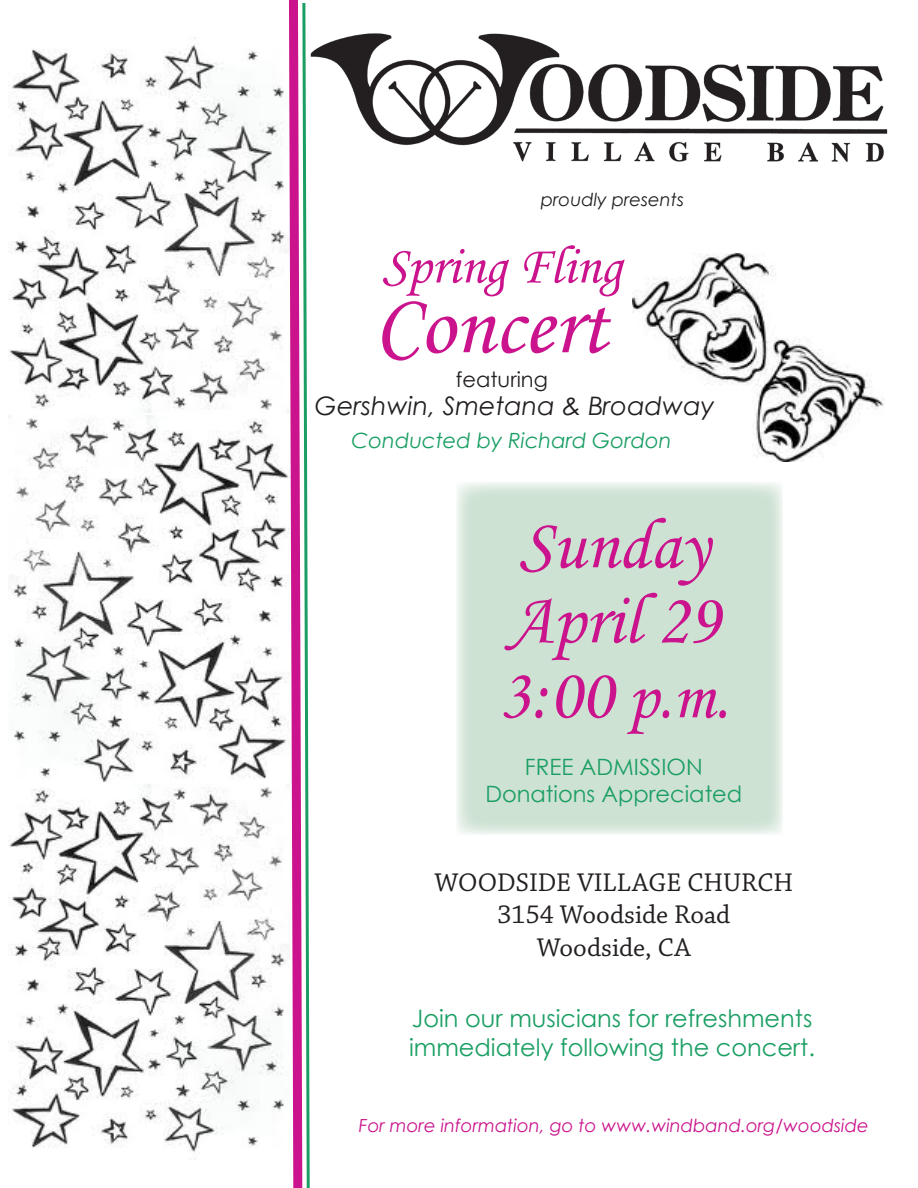
<style>
.page{position:relative;width:918px;height:1188px;background:#fff}
.page>*{position:absolute;margin:0;border:0;box-sizing:border-box;transform-origin:0 0}
.t1{font:87px "Monotype Corsiva";color:#ca138c}
.t2{font:72px "Monotype Corsiva";color:#ca138c}
.t3{font:54px "Monotype Corsiva";color:#ca138c}
.t4{font:27px "Chaparral Pro";color:#231f20}
.t5{font:italic 25.5px "Century Gothic";color:#231f20}
.t6{font:24px "Century Gothic";color:#1a9e63}
.t7{font:22.5px "Century Gothic";color:#1a9e63}
.t8{font:italic 21px "Century Gothic";color:#1a9e63}
.t9{font:21px "Century Gothic";color:#231f20}
.t10{font:italic 18px "Century Gothic";color:#ca138c}
.t11{font:italic 18px "Century Gothic";color:#231f20}
.s1{font-size:67.5px}
</style>
<div class="page">
<div style="left:456px;top:482px;width:327px;height:353px;background:#cee2d3"></div>
<img style="left:632px;top:254px;width:252px;height:208px">
<img style="left:10px;top:37px;width:274px;height:745px">
<img style="left:10px;top:785px;width:274px;height:375px">
<svg style="left:284px;top:0;width:26px;height:1188px"></svg>
<img style="left:307px;top:31px;width:581px;height:137px">
<p class="t11" style="left:541px;top:186px;width:145px">proudly presents</p>
<p class="t3" style="left:382px;top:233px;width:241px">Spring Fling</p>
<p class="t1" style="left:374px;top:273px;width:235px">Concert</p>
<p class="t5" style="left:315px;top:388px;width:401px">Gershwin, Smetana &amp; Broadway</p>
<p class="t9" style="left:456px;top:365px;width:93px">featuring</p>
<p class="t8" style="left:351px;top:426px;width:322px">Conducted by Richard Gordon</p>
<p class="t2" style="left:519px;top:502px;width:192px">Sunday</p>
<p class="t2" style="left:508px;top:577px;width:213px">April 29</p>
<p class="t2" style="left:498px;top:652px;width:232px">3:00 <span class="s1">p.m.</span></p>
<p class="t7" style="left:525px;top:751px;width:179px">FREE ADMISSION</p>
<p class="t7" style="left:485px;top:778px;width:258px">Donations Appreciated</p>
<p class="t4" style="left:435px;top:867px;width:360px">WOODSIDE VILLAGE CHURCH</p>
<p class="t4" style="left:497px;top:900px;width:234px">3154 Woodside Road</p>
<p class="t4" style="left:537px;top:932px;width:155px">Woodside, CA</p>
<p class="t6" style="left:412px;top:1002px;width:402px">Join our musicians for refreshments</p>
<p class="t6" style="left:409px;top:1030px;width:407px">immediately following the concert.</p>
<p class="t10" style="left:359px;top:1113px;width:511px">For more information, go to www.windband.org/woodside</p>
</div>
